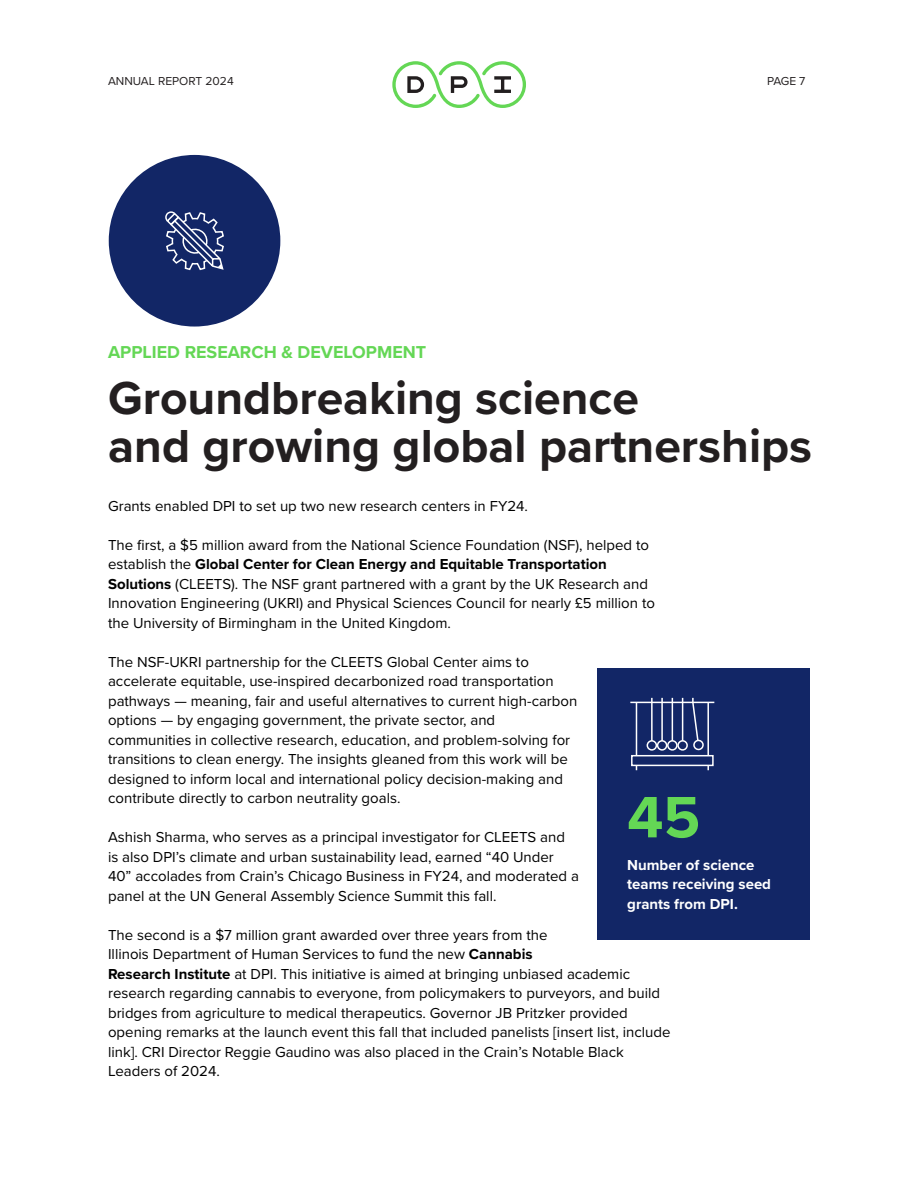
<style>
.page{position:relative;width:918px;height:1188px;background:#fff}
.page>*{position:absolute;margin:0;border:0;box-sizing:border-box;transform-origin:0 0}
.t1{font:700 60.45px "Proxima Nova";color:#64d755}
.t2{font:700 48px/48px "Proxima Nova";color:#231f20}
.t3{font:700 17.85px "Proxima Nova";color:#64d755}
.t4{font:15px/19.5px "Proxima Nova";color:#000}
.t5{font:700 15px/19.5px "Proxima Nova";color:#fff}
.t6{font:12px "Proxima Nova";color:#231f20}
.s1{font-weight:700}
</style>
<div class="page">
<svg style="left:392px;top:61px;width:134px;height:47px"></svg>
<div style="left:109px;top:155px;width:171px;height:172px;background:#122666;border-radius:50%"></div>
<div style="left:597px;top:668px;width:212px;height:272px;background:#122666"></div>
<hr style="left:630px;top:702px;width:84px;height:1px;background:#fff">
<hr style="left:636px;top:702px;width:1px;height:54px;background:#fff">
<hr style="left:707px;top:702px;width:2px;height:54px;background:#fff">
<div style="left:631px;top:755px;width:83px;height:11px;border:2px solid #fff"></div>
<div style="left:647px;top:740px;width:10px;height:11px;border:2px solid #fff;border-radius:50%"></div>
<hr style="left:651px;top:698px;width:2px;height:43px;background:#fff">
<div style="left:657px;top:740px;width:10px;height:11px;border:2px solid #fff;border-radius:50%"></div>
<hr style="left:661px;top:698px;width:2px;height:43px;background:#fff">
<div style="left:667px;top:740px;width:11px;height:11px;border:2px solid #fff;border-radius:50%"></div>
<hr style="left:672px;top:698px;width:1px;height:43px;background:#fff">
<div style="left:677px;top:740px;width:11px;height:11px;border:2px solid #fff;border-radius:50%"></div>
<hr style="left:682px;top:698px;width:1px;height:43px;background:#fff">
<div style="left:693px;top:739px;width:11px;height:12px;border:2px solid #fff;border-radius:50%"></div>
<svg style="left:691px;top:698px;width:9px;height:44px"></svg>
<svg style="left:165px;top:211px;width:59px;height:60px"></svg>
<p class="t6" style="left:108px;top:72px;width:127px">ANNUAL REPORT 2024</p>
<p class="t6" style="left:767px;top:72px;width:40px">PAGE 7</p>
<p class="t3" style="left:108px;top:339px;width:320px">APPLIED RESEARCH &amp; DEVELOPMENT</p>
<h2 class="t2" style="left:108px;top:373px;width:705px">Groundbreaking science<br>and growing global partnerships</h2>
<p class="t4" style="left:108px;top:495px;width:421px">Grants enabled DPI to set up two new research centers in FY24.</p>
<p class="t4" style="left:108px;top:534px;width:548px">The first, a $5 million award from the National Science Foundation (NSF), helped to establish the <span class="s1">Global Center for Clean Energy and Equitable Transportation Solutions</span> (CLEETS). The NSF grant partnered with a grant by the UK Research and Innovation Engineering (UKRI) and Physical Sciences Council for nearly £5 million to the University of Birmingham in the United Kingdom.</p>
<p class="t4" style="left:108px;top:651px;width:471px">The NSF-UKRI partnership for the CLEETS Global Center aims to accelerate equitable, use-inspired decarbonized road transportation pathways — meaning, fair and useful alternatives to current high-carbon options — by engaging government, the private sector, and communities in collective research, education, and problem-solving for transitions to clean energy. The insights gleaned from this work will be designed to inform local and international policy decision-making and contribute directly to carbon neutrality goals.</p>
<p class="t4" style="left:108px;top:827px;width:472px">Ashish Sharma, who serves as a principal investigator for CLEETS and is also DPI’s climate and urban sustainability lead, earned “40 Under 40” accolades from Crain’s Chicago Business in FY24, and moderated a panel at the UN General Assembly Science Summit this fall.</p>
<p class="t4" style="left:108px;top:924px;width:564px">The second is a $7 million grant awarded over three years from the<br>Illinois Department of Human Services to fund the new <span class="s1">Cannabis<br>Research Institute</span> at DPI. This initiative is aimed at bringing unbiased academic research regarding cannabis to everyone, from policymakers to purveyors, and build bridges from agriculture to medical therapeutics. Governor JB Pritzker provided opening remarks at the launch event this fall that included panelists [insert list, include link]. CRI Director Reggie Gaudino was also placed in the Crain’s Notable Black Leaders of 2024.</p>
<h1 class="t1" style="left:627px;top:772px;width:74px">45</h1>
<p class="t5" style="left:627px;top:854px;width:145px">Number of science teams receiving seed grants from DPI.</p>
</div>
